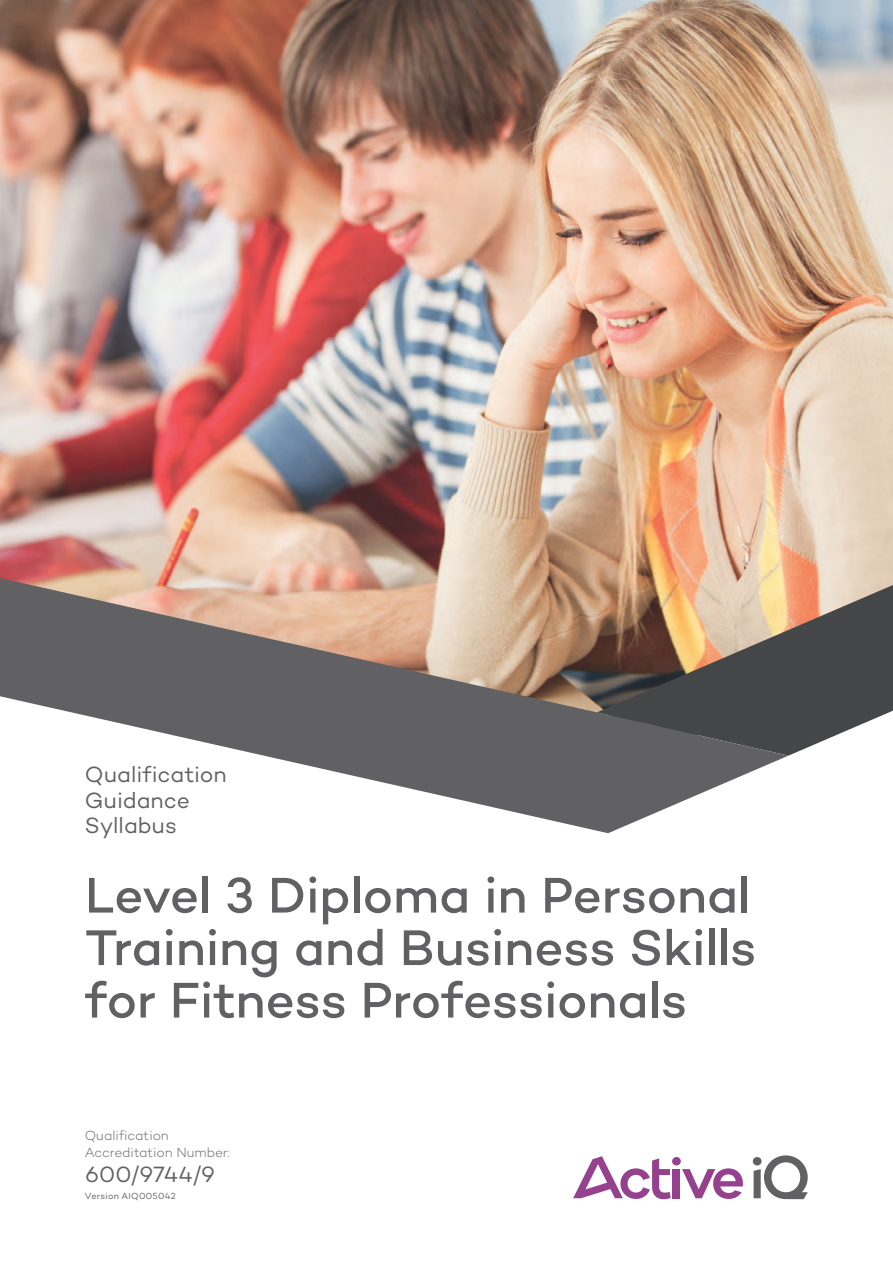
<style>
.page{position:relative;width:893px;height:1263px;background:#fff}
.page>*{position:absolute;margin:0;border:0;box-sizing:border-box;transform-origin:0 0}
.t1{font:500 51px/52.5px "Campton";letter-spacing:-.005em;color:#616164;text-align:justify}
.t2{font:22.5px/25.5px "Campton";color:#616164}
.t3{font:300 13.5px/16.5px "Campton";letter-spacing:-.005em;color:#616164}
.t4{font:9px "Campton";letter-spacing:.03em;color:#616164}
</style>
<div class="page">
<img style="left:0;top:0;width:893px;height:585px">
<svg style="left:788px;top:585px;width:105px;height:171px;background:#746d6a"></svg>
<svg style="left:0;top:578px;width:788px;height:255px"></svg>
<div style="left:673px;top:1169px;width:7px;height:29px;background:#96418e"></div>
<svg style="left:682px;top:1168px;width:61px;height:31px"></svg>
<div style="left:672px;top:1157px;width:9px;height:8px;background:#96418e;border-radius:50%"></div>
<svg style="left:754px;top:1155px;width:54px;height:44px"></svg>
<div style="left:753px;top:1157px;width:8px;height:8px;background:#616164;border-radius:50%"></div>
<svg style="left:573px;top:1156px;width:98px;height:43px"></svg>
<p class="t2" style="left:85px;top:762px;width:143px">Qualification<br>Guidance<br>Syllabus</p>
<p class="t1" style="left:85px;top:868px;width:673px">Level 3 Diploma in Personal Training and Business Skills for Fitness Professionals</p>
<p class="t3" style="left:85px;top:1127px;width:146px">Qualification<br>Accreditation Number:</p>
<p class="t2" style="left:85px;top:1161px;width:132px">600/9744/9</p>
<p class="t4" style="left:85px;top:1190px;width:92px">Version AIQ005042</p>
</div>
